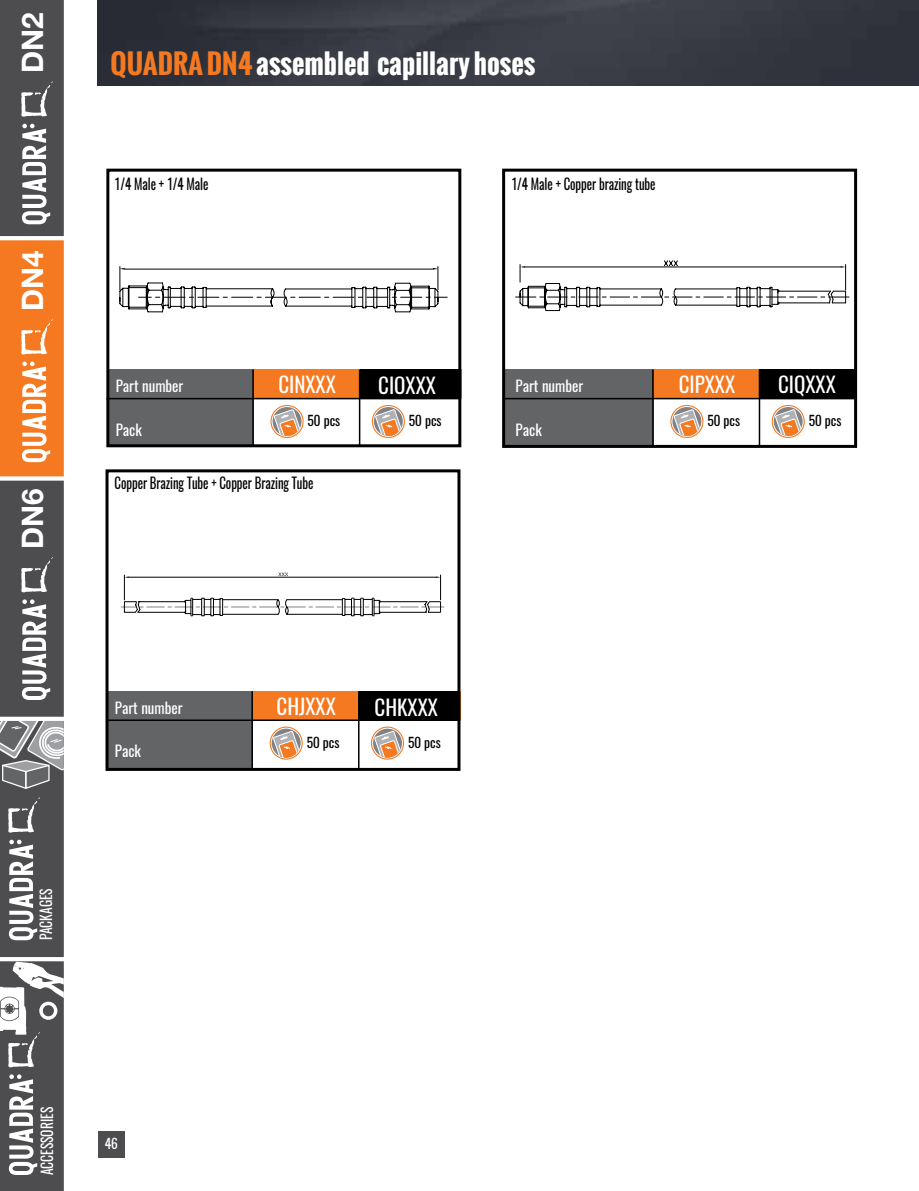
<style>
.page{position:relative;width:919px;height:1191px;background:#fff}
.page>*{position:absolute;margin:0;border:0;box-sizing:border-box;transform-origin:0 0}
.t1{font:700 29.7px "Helvetica Neue LT Std";color:#fff}
.t2{font:700 27px "Oswald";color:#fff}
.t3{font:21px "Oswald";color:#fff}
.t4{font:15px "Oswald";letter-spacing:-.005em;color:#000;scale:.85 1}
.t5{font:15px "Oswald";color:#fff}
.t6{font:15px "Oswald";color:#fff;scale:.9 1}
.t7{font:13.5px "Oswald";color:#000}
.t8{font:13.5px "Oswald";color:#fff}
.s1{color:#f47920}
</style>
<div class="page">
<div style="left:0;top:961px;width:64px;height:230px;background:#4d4d4f"></div>
<svg style="left:9px;top:1074px;width:28px;height:101px"></svg>
<svg style="left:0;top:961px;width:64px;height:106px"></svg>
<div style="left:0;top:480px;width:64px;height:236px;background:#4d4d4f"></div>
<div style="left:0;top:240px;width:64px;height:236px;background:#f47920"></div>
<div style="left:0;top:0;width:64px;height:236px;background:#4d4d4f"></div>
<svg style="left:22px;top:124px;width:28px;height:100px"></svg>
<svg style="left:21px;top:81px;width:32px;height:36px"></svg>
<svg style="left:22px;top:599px;width:28px;height:101px"></svg>
<svg style="left:21px;top:557px;width:32px;height:35px"></svg>
<svg style="left:22px;top:361px;width:28px;height:101px"></svg>
<svg style="left:21px;top:319px;width:32px;height:36px"></svg>
<div style="left:0;top:721px;width:64px;height:236px;background:#4d4d4f"></div>
<svg style="left:0;top:721px;width:64px;height:69px"></svg>
<svg style="left:9px;top:839px;width:28px;height:101px"></svg>
<svg style="left:8px;top:797px;width:32px;height:36px"></svg>
<div style="left:98px;top:1131px;width:27px;height:27px;background:#4d4d4f"></div>
<div style="left:758px;top:369px;width:97px;height:29px;background:#000"></div>
<div style="left:508px;top:369px;width:250px;height:29px;background:#f47920"></div>
<div style="left:505px;top:369px;width:148px;height:78px;background:#636466"></div>
<hr style="left:652px;top:369px;width:1px;height:78px;background:#000">
<hr style="left:758px;top:369px;width:2px;height:78px;background:#000">
<hr style="left:503px;top:398px;width:352px;height:1px;background:#000">
<div style="left:670px;top:405px;width:33px;height:33px;border:1px solid #f47920;border-radius:50%"></div>
<svg style="left:672px;top:407px;width:29px;height:29px"></svg>
<svg style="left:673px;top:409px;width:28px;height:27px"></svg>
<div style="left:771px;top:405px;width:33px;height:33px;border:1px solid #f47920;border-radius:50%"></div>
<svg style="left:773px;top:407px;width:29px;height:29px"></svg>
<svg style="left:774px;top:409px;width:28px;height:27px"></svg>
<div style="left:109px;top:369px;width:352px;height:29px;background:#f47920"></div>
<div style="left:360px;top:369px;width:101px;height:29px;background:#000"></div>
<div style="left:109px;top:369px;width:145px;height:78px;background:#636466"></div>
<hr style="left:252px;top:369px;width:2px;height:78px;background:#000">
<hr style="left:359px;top:369px;width:1px;height:78px;background:#000">
<hr style="left:106px;top:398px;width:355px;height:1px;background:#000">
<div style="left:270px;top:405px;width:33px;height:33px;border:1px solid #f47920;border-radius:50%"></div>
<svg style="left:272px;top:407px;width:29px;height:29px"></svg>
<svg style="left:274px;top:409px;width:27px;height:27px"></svg>
<div style="left:372px;top:405px;width:33px;height:33px;border:1px solid #f47920;border-radius:50%"></div>
<svg style="left:374px;top:407px;width:29px;height:29px"></svg>
<svg style="left:375px;top:409px;width:28px;height:27px"></svg>
<svg style="left:121px;top:572px;width:323px;height:44px"></svg>
<div style="left:108px;top:691px;width:352px;height:28px;background:#f47920"></div>
<div style="left:359px;top:691px;width:101px;height:28px;background:#000"></div>
<div style="left:108px;top:691px;width:145px;height:77px;background:#636466"></div>
<hr style="left:251px;top:691px;width:2px;height:77px;background:#000">
<hr style="left:358px;top:691px;width:1px;height:77px;background:#000">
<hr style="left:108px;top:719px;width:352px;height:2px;background:#000">
<div style="left:270px;top:726px;width:33px;height:33px;border:1px solid #f47920;border-radius:50%"></div>
<svg style="left:272px;top:728px;width:28px;height:29px"></svg>
<svg style="left:273px;top:730px;width:27px;height:27px"></svg>
<div style="left:371px;top:726px;width:33px;height:33px;border:1px solid #f47920;border-radius:50%"></div>
<svg style="left:373px;top:728px;width:29px;height:29px"></svg>
<svg style="left:374px;top:730px;width:28px;height:27px"></svg>
<svg style="left:119px;top:266px;width:328px;height:46px"></svg>
<svg style="left:515px;top:260px;width:333px;height:51px"></svg>
<img style="left:98px;top:0;width:820px;height:85px">
<div style="left:105px;top:469px;width:355px;height:302px;border:3px solid #000"></div>
<div style="left:502px;top:169px;width:355px;height:279px;border:3px solid #000"></div>
<div style="left:106px;top:169px;width:355px;height:278px;border:3px solid #000"></div>
<h1 class="t1" style="left:14px;top:73px;width:62px;rotate:-90deg">DN2</h1>
<h1 class="t1" style="left:14px;top:311px;width:62px;rotate:-90deg">DN4</h1>
<h1 class="t1" style="left:14px;top:548px;width:62px;rotate:-90deg">DN6</h1>
<h2 class="t2" style="left:111px;top:43px;width:426px"><span class="s1">QUADRA DN4</span> assembled capillary hoses</h2>
<p class="t4" style="left:115px;top:173px;width:112px">1/4 Male + 1/4 Male</p>
<p class="t4" style="left:511px;top:173px;width:171px">1/4 Male + Copper brazing tube</p>
<p class="t5" style="left:116px;top:376px;width:69px">Part number</p>
<p class="t5" style="left:116px;top:419px;width:28px">Pack</p>
<h3 class="t3" style="left:278px;top:370px;width:59px">CINXXX</h3>
<h3 class="t3" style="left:378px;top:371px;width:59px">CIOXXX</h3>
<p class="t7" style="left:307px;top:411px;width:34px">50 pcs</p>
<p class="t7" style="left:409px;top:411px;width:34px">50 pcs</p>
<p class="t4" style="left:115px;top:472px;width:235px">Copper Brazing Tube + Copper Brazing Tube</p>
<p class="t5" style="left:515px;top:376px;width:69px">Part number</p>
<p class="t5" style="left:515px;top:419px;width:28px">Pack</p>
<h3 class="t3" style="left:678px;top:370px;width:58px">CIPXXX</h3>
<h3 class="t3" style="left:778px;top:369px;width:59px">CIQXXX</h3>
<p class="t7" style="left:707px;top:411px;width:34px">50 pcs</p>
<p class="t7" style="left:808px;top:411px;width:34px">50 pcs</p>
<p class="t6" style="left:36px;top:940px;width:59px;rotate:-90deg">PACKAGES</p>
<p class="t5" style="left:115px;top:697px;width:69px">Part number</p>
<p class="t5" style="left:115px;top:741px;width:28px">Pack</p>
<h3 class="t3" style="left:276px;top:692px;width:61px">CHJXXX</h3>
<h3 class="t3" style="left:374px;top:692px;width:65px">CHKXXX</h3>
<p class="t7" style="left:307px;top:733px;width:34px">50 pcs</p>
<p class="t7" style="left:408px;top:733px;width:34px">50 pcs</p>
<p class="t6" style="left:37px;top:1175px;width:77px;rotate:-90deg">ACCESSORIES</p>
<p class="t8" style="left:105px;top:1134px;width:15px">46</p>
</div>
